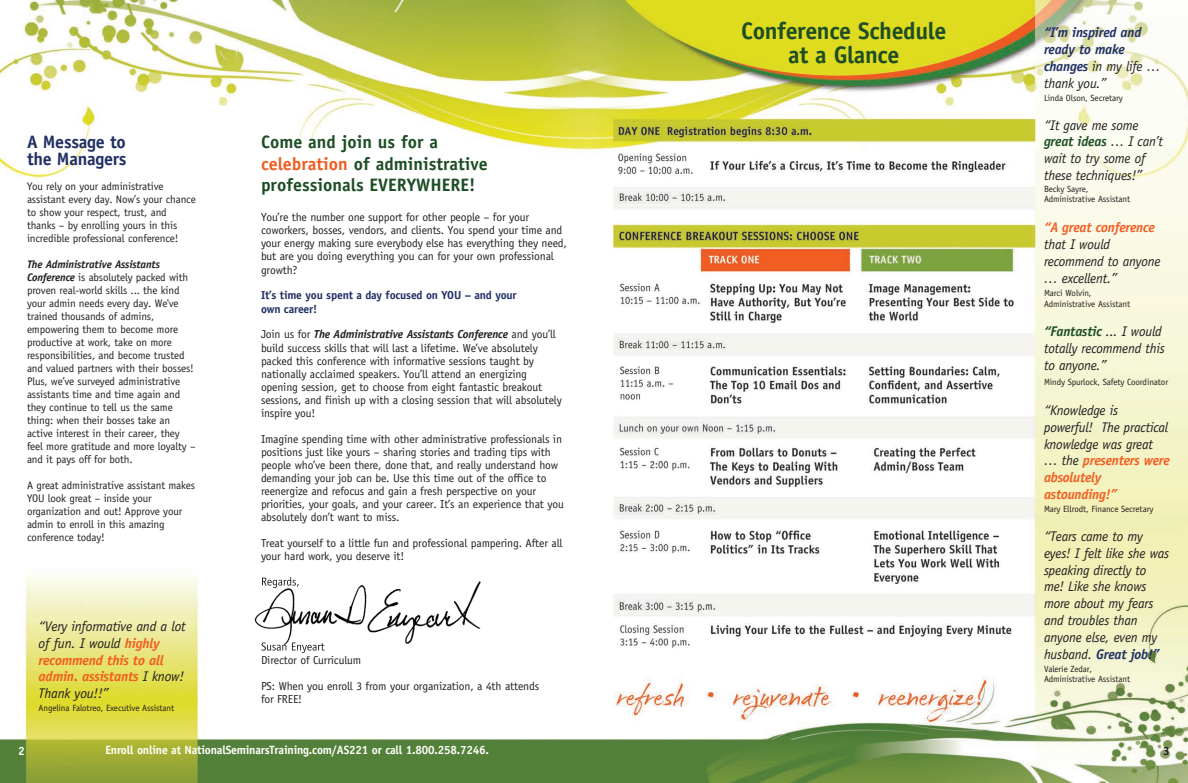
<style>
.page{position:relative;width:1188px;height:783px;background:#fff}
.page>*{position:absolute;margin:0;border:0;box-sizing:border-box;transform-origin:0 0}
.t1{font:700 24px/24px "Officina Sans Std";letter-spacing:-.015em;color:#1d4e25;text-align:center}
.t2{font:700 18px/21.6px "Officina Sans Std";color:#1d4e25}
.t3{font:700 18px/17px "Officina Sans Std";letter-spacing:-.015em;color:#203064}
.t4{font:italic 14px/16.8px "Officina Sans Std";letter-spacing:-.015em;color:#231f20}
.t5{font:italic 700 14px/16.8px "Officina Sans Std";letter-spacing:-.015em;color:#203064}
.t6{font:italic 700 14px "Officina Sans Std";letter-spacing:-.015em;color:#f25d21}
.t7{font:700 12px "Officina Sans Std";letter-spacing:-.015em;color:#fff}
.t8{font:700 12px "Officina Sans Std";color:#231f20}
.t9{font:11.6px/13px "Officina Sans Std";letter-spacing:-.015em;color:#231f20}
.t10{font:700 11.6px/13px "Officina Sans Std";letter-spacing:-.015em;color:#203064}
.t11{font:11px/13px "Officina Sans Std";letter-spacing:-.015em;color:#231f20}
.t12{font:9px/10px "Officina Sans Std";letter-spacing:-.015em;color:#231f20}
.s1{font-weight:700;font-style:italic}
.s2{font-weight:700;color:#f25d21}
.s3{color:#f25d21}
.s4{font-weight:400;color:#231f20}
.s5{font-weight:700;color:#1d4e25}
.s6{font-weight:700;color:#203064}
</style>
<div class="page">
<img style="left:0;top:0;width:1188px;height:783px">
<img style="left:251px;top:572px;width:253px;height:83px">
<img style="left:262px;top:577px;width:37px;height:11px">
<img style="left:261px;top:642px;width:46px;height:10px">
<h2 class="t3" style="left:27px;top:135px;width:101px">A Message to the Managers</h2>
<p class="t11" style="left:27px;top:180px;width:170px">You rely on your administrative assistant every day. Now’s your chance to show your respect, trust, and thanks – by enrolling yours in this incredible professional conference!</p>
<p class="t11" style="left:27px;top:258px;width:170px"><span class="s1">The Administrative Assistants Conference</span> is absolutely packed with proven real-world skills ... the kind your admin needs every day. We've trained thousands of admins, empowering them to become more productive at work, take on more responsibilities, and become trusted and valued partners with their bosses!<br>Plus, we’ve surveyed administrative assistants time and time again and they continue to tell us the same thing: when their bosses take an active interest in their career, they feel more gratitude and more loyalty – and it pays off for both.</p>
<p class="t11" style="left:27px;top:479px;width:170px">A great administrative assistant makes<br>YOU look great – inside your organization and out! Approve your admin to enroll in this amazing conference today!</p>
<p class="t4" style="left:39px;top:619px;width:149px">“Very informative and a lot of fun. I would <span class="s2">highly recommend this to all admin. assistants</span> I know!<br>Thank you!!”</p>
<p class="t12" style="left:39px;top:704px;width:137px">Angelina Falotreo, Executive Assistant</p>
<h2 class="t2" style="left:261px;top:133px;width:228px">Come and join us for a <span class="s3">celebration</span> of administrative professionals EVERYWHERE!</h2>
<p class="t9" style="left:261px;top:212px;width:307px">You’re the number one support for other people – for your coworkers, bosses, vendors, and clients. You spend your time and your energy making sure everybody else has everything they need, but are you doing everything you can for your own professional growth?</p>
<p class="t10" style="left:261px;top:290px;width:257px">It’s time you spent a day focused on YOU – and your own career!</p>
<p class="t9" style="left:261px;top:329px;width:302px">Join us for <span class="s1">The Administrative Assistants Conference</span> and you’ll build success skills that will last a lifetime. We’ve absolutely packed this conference with informative sessions taught by nationally acclaimed speakers. You’ll attend an energizing opening session, get to choose from eight fantastic breakout sessions, and finish up with a closing session that will absolutely inspire you!</p>
<p class="t9" style="left:261px;top:433px;width:304px">Imagine spending time with other administrative professionals in positions just like yours – sharing stories and trading tips with people who’ve been there, done that, and really understand how demanding your job can be. Use this time out of the office to reenergize and refocus and gain a fresh perspective on your priorities, your goals, and your career. It’s an experience that you absolutely don’t want to miss.</p>
<p class="t9" style="left:261px;top:537px;width:303px">Treat yourself to a little fun and professional pampering. After all your hard work, you deserve it!</p>
<p class="t9" style="left:261px;top:654px;width:102px">Director of Curriculum</p>
<p class="t9" style="left:261px;top:680px;width:280px">PS: When you enroll 3 from your organization, a 4th attends for FREE!</p>
<p class="t7" style="left:18px;top:747px;width:8px">2</p>
<p class="t7" style="left:105px;top:746px;width:385px">Enroll online at NationalSeminarsTraining.com/AS221 or call 1.800.258.7246.</p>
<h1 class="t1" style="left:741px;top:21px;width:207px">Conference Schedule at a Glance</h1>
<p class="t5" style="left:1044px;top:25px;width:118px">“I’m inspired and ready to make changes <span class="s4">in my life … thank you.”</span></p>
<p class="t12" style="left:1044px;top:93px;width:80px">Linda Olson, Secretary</p>
<p class="t4" style="left:1044px;top:118px;width:120px">“It gave me some <span class="s5">great ideas</span> … I can’t wait to try some of these techniques!”</p>
<p class="t12" style="left:1044px;top:185px;width:88px">Becky Sayre,<br>Administrative Assistant</p>
<p class="t6" style="left:1044px;top:222px;width:112px">“A great conference</p>
<p class="t4" style="left:1044px;top:237px;width:118px">that I would recommend to anyone … excellent.”</p>
<p class="t12" style="left:1044px;top:288px;width:88px;line-height:11px">Marci Wolvin,<br>Administrative Assistant</p>
<p class="t4" style="left:1044px;top:324px;width:122px"><span class="s5">“Fantastic</span> ... I would totally recommend this to anyone.”</p>
<p class="t12" style="left:1044px;top:377px;width:126px">Mindy Spurlock, Safety Coordinator</p>
<p class="t4" style="left:1044px;top:403px;width:127px">“Knowledge is powerful! The practical knowledge was great … the <span class="s2">presenters were absolutely astounding!”</span></p>
<p class="t12" style="left:1044px;top:505px;width:111px">Mary Ellrodt, Finance Secretary</p>
<p class="t4" style="left:1044px;top:529px;width:127px">“Tears came to my eyes! I felt like she was speaking directly to me! Like she knows more about my fears and troubles than anyone else, even my husband. <span class="s6">Great job!”</span></p>
<p class="t12" style="left:1044px;top:664px;width:88px">Valerie Zedar,<br>Administrative Assistant</p>
<p class="t8" style="left:1163px;top:746px;width:8px">3</p>
</div>
